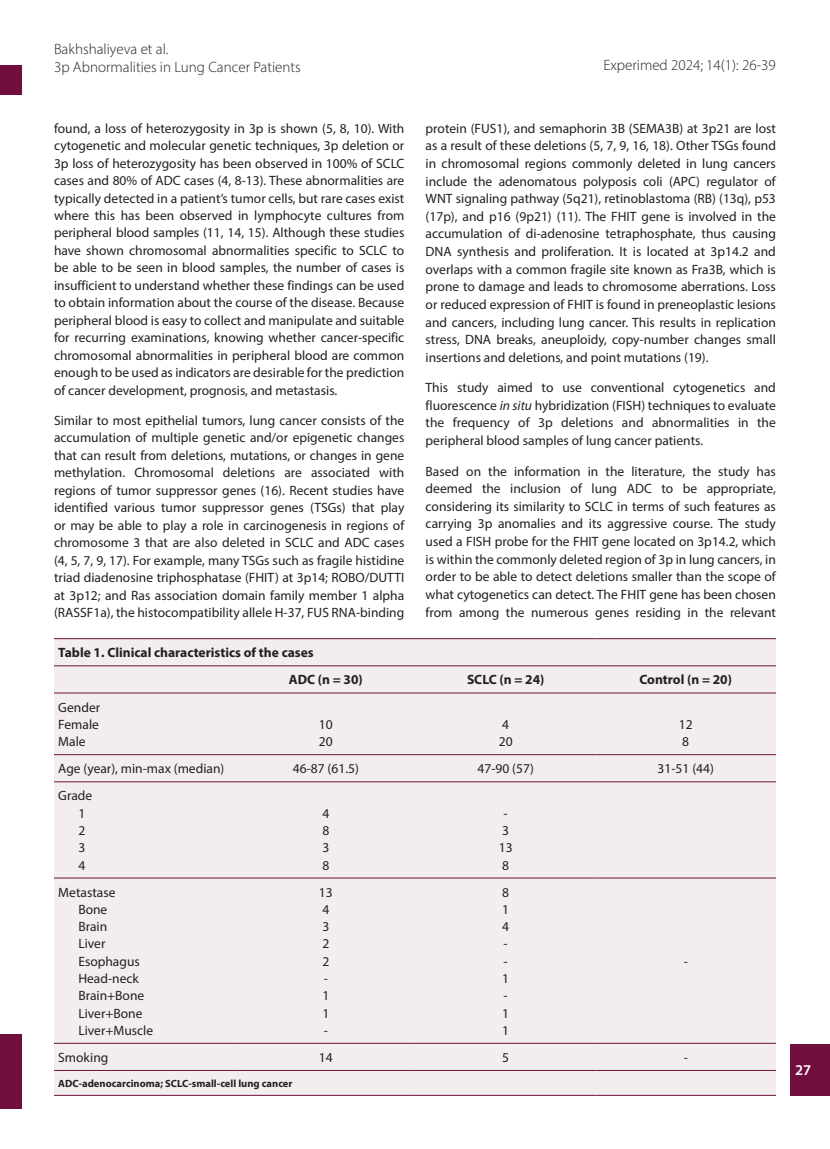
<style>
.page{position:relative;width:830px;height:1149px;background:#fff}
.page>*{position:absolute;margin:0;border:0;box-sizing:border-box;transform-origin:0 0}
.t1{font:300 15px/18px "Myriad Pro";color:#231f20}
.t2{font:600 15px "Myriad Pro";color:#fff}
.Metin{font:13.5px/17.4px "Myriad Pro";color:#231f20;text-align:justify}
.Ara_met{font:13.5px "Myriad Pro";color:#231f20}
.Tablo_baslik{font:700 13.5px "Myriad Pro";color:#231f20}
.Ara_baslik{font:700 13.5px "Myriad Pro";color:#231f20}
.Alt_metin{font:700 10.5px "Myriad Pro";color:#231f20}
.s1{font-style:italic}
</style>
<div class="page">
<div style="left:790px;top:1043px;width:39px;height:52px;background:#700f3d"></div>
<div style="left:0;top:66px;width:21px;height:29px;background:#700f3d"></div>
<hr style="left:0;top:1033px;width:21px;height:2px;background:#700f3d">
<div style="left:0;top:1034px;width:21px;height:74px;background:#700f3d"></div>
<div style="left:54px;top:639px;width:721px;height:455px;background:#f3eded"></div>
<hr style="left:54px;top:754px;width:182px;height:1px;background:#700f3d">
<hr style="left:236px;top:754px;width:179px;height:1px;background:#700f3d">
<hr style="left:415px;top:754px;width:180px;height:1px;background:#700f3d">
<hr style="left:595px;top:754px;width:180px;height:1px;background:#700f3d">
<hr style="left:54px;top:781px;width:182px;height:1px;background:#700f3d">
<hr style="left:236px;top:781px;width:179px;height:1px;background:#700f3d">
<hr style="left:415px;top:781px;width:180px;height:1px;background:#700f3d">
<hr style="left:595px;top:781px;width:180px;height:1px;background:#700f3d">
<hr style="left:54px;top:877px;width:182px;height:1px;background:#700f3d">
<hr style="left:236px;top:877px;width:179px;height:1px;background:#700f3d">
<hr style="left:415px;top:877px;width:180px;height:1px;background:#700f3d">
<hr style="left:595px;top:877px;width:180px;height:1px;background:#700f3d">
<hr style="left:54px;top:1042px;width:182px;height:1px;background:#700f3d">
<hr style="left:236px;top:1042px;width:179px;height:1px;background:#700f3d">
<hr style="left:415px;top:1042px;width:180px;height:1px;background:#700f3d">
<hr style="left:595px;top:1042px;width:180px;height:1px;background:#700f3d">
<hr style="left:54px;top:638px;width:182px;height:1px;background:#700f3d">
<hr style="left:236px;top:638px;width:179px;height:1px;background:#700f3d">
<hr style="left:415px;top:638px;width:180px;height:1px;background:#700f3d">
<hr style="left:595px;top:638px;width:180px;height:1px;background:#700f3d">
<hr style="left:54px;top:665px;width:182px;height:1px;background:#700f3d">
<hr style="left:236px;top:665px;width:179px;height:1px;background:#700f3d">
<hr style="left:415px;top:665px;width:180px;height:1px;background:#700f3d">
<hr style="left:595px;top:665px;width:180px;height:1px;background:#700f3d">
<hr style="left:54px;top:692px;width:182px;height:1px;background:#700f3d">
<hr style="left:236px;top:692px;width:179px;height:1px;background:#700f3d">
<hr style="left:415px;top:692px;width:180px;height:1px;background:#700f3d">
<hr style="left:595px;top:692px;width:180px;height:1px;background:#700f3d">
<hr style="left:54px;top:1069px;width:182px;height:1px;background:#700f3d">
<hr style="left:236px;top:1069px;width:179px;height:1px;background:#700f3d">
<hr style="left:415px;top:1069px;width:180px;height:1px;background:#700f3d">
<hr style="left:595px;top:1069px;width:180px;height:1px;background:#700f3d">
<hr style="left:54px;top:1094px;width:182px;height:1px;background:#700f3d">
<hr style="left:236px;top:1094px;width:179px;height:1px;background:#700f3d">
<hr style="left:415px;top:1094px;width:180px;height:1px;background:#700f3d">
<hr style="left:595px;top:1094px;width:180px;height:1px;background:#700f3d">
<p class="t1" style="left:54px;top:40px;width:248px">Bakhshaliyeva et al.<br>3p Abnormalities in Lung Cancer Patients</p>
<p class="Metin" style="left:54px;top:119px;width:351px">found, a loss of heterozygosity in 3p is shown (5, 8, 10). With cytogenetic and molecular genetic techniques, 3p deletion or 3p loss of heterozygosity has been observed in 100% of SCLC cases and 80% of ADC cases (4, 8-13). These abnormalities are typically detected in a patient’s tumor cells, but rare cases exist where this has been observed in lymphocyte cultures from peripheral blood samples (11, 14, 15). Although these studies have shown chromosomal abnormalities specific to SCLC to be able to be seen in blood samples, the number of cases is insufficient to understand whether these findings can be used to obtain information about the course of the disease. Because peripheral blood is easy to collect and manipulate and suitable for recurring examinations, knowing whether cancer-specific chromosomal abnormalities in peripheral blood are common enough to be used as indicators are desirable for the prediction of cancer development, prognosis, and metastasis.</p>
<p class="Metin" style="left:54px;top:411px;width:351px">Similar to most epithelial tumors, lung cancer consists of the accumulation of multiple genetic and/or epigenetic changes that can result from deletions, mutations, or changes in gene methylation. Chromosomal deletions are associated with regions of tumor suppressor genes (16). Recent studies have identified various tumor suppressor genes (TSGs) that play or may be able to play a role in carcinogenesis in regions of chromosome 3 that are also deleted in SCLC and ADC cases (4, 5, 7, 9, 17). For example, many TSGs such as fragile histidine triad diadenosine triphosphatase (FHIT) at 3p14; ROBO/DUTTI at 3p12; and Ras association domain family member 1 alpha (RASSF1a), the histocompatibility allele H-37, FUS RNA-binding</p>
<p class="t1" style="left:603px;top:55px;width:174px">Experimed 2024; 14(1): 26-39</p>
<p class="Metin" style="left:425px;top:119px;width:351px">protein (FUS1), and semaphorin 3B (SEMA3B) at 3p21 are lost as a result of these deletions (5, 7, 9, 16, 18). Other TSGs found in chromosomal regions commonly deleted in lung cancers include the adenomatous polyposis coli (APC) regulator of WNT signaling pathway (5q21), retinoblastoma (RB) (13q), p53 (17p), and p16 (9p21) (11). The FHIT gene is involved in the accumulation of di-adenosine tetraphosphate, thus causing DNA synthesis and proliferation. It is located at 3p14.2 and overlaps with a common fragile site known as Fra3B, which is prone to damage and leads to chromosome aberrations. Loss or reduced expression of FHIT is found in preneoplastic lesions and cancers, including lung cancer. This results in replication stress, DNA breaks, aneuploidy, copy-number changes small insertions and deletions, and point mutations (19).</p>
<p class="Metin" style="left:425px;top:378px;width:351px">This study aimed to use conventional cytogenetics and fluorescence <span class="s1">in situ</span> hybridization (FISH) techniques to evaluate the frequency of 3p deletions and abnormalities in the peripheral blood samples of lung cancer patients.</p>
<p class="Metin" style="left:425px;top:462px;width:351px">Based on the information in the literature, the study has deemed the inclusion of lung ADC to be appropriate, considering its similarity to SCLC in terms of such features as carrying 3p anomalies and its aggressive course. The study used a FISH probe for the FHIT gene located on 3p14.2, which is within the commonly deleted region of 3p in lung cancers, in order to be able to detect deletions smaller than the scope of what cytogenetics can detect. The FHIT gene has been chosen from among the numerous genes residing in the relevant</p>
<p class="Tablo_baslik" style="left:58px;top:643px;width:257px">Table 1. Clinical characteristics of the cases</p>
<p class="Ara_baslik" style="left:289px;top:671px;width:75px">ADC (n = 30)</p>
<p class="Ara_baslik" style="left:467px;top:671px;width:79px">SCLC (n = 24)</p>
<p class="Ara_baslik" style="left:639px;top:671px;width:94px">Control (n = 20)</p>
<p class="Ara_met" style="left:58px;top:698px;width:43px">Gender</p>
<p class="Ara_met" style="left:58px;top:715px;width:42px">Female</p>
<p class="Ara_met" style="left:58px;top:733px;width:29px">Male</p>
<p class="Ara_met" style="left:319px;top:715px;width:15px">10</p>
<p class="Ara_met" style="left:319px;top:733px;width:15px">20</p>
<p class="Ara_met" style="left:678px;top:715px;width:15px">12</p>
<p class="Ara_met" style="left:682px;top:733px;width:8px">8</p>
<p class="Ara_met" style="left:502px;top:715px;width:8px">4</p>
<p class="Ara_met" style="left:498px;top:733px;width:15px">20</p>
<p class="Ara_met" style="left:58px;top:760px;width:167px">Age (year), min-max (median)</p>
<p class="Ara_met" style="left:293px;top:760px;width:67px">46-87 (61.5)</p>
<p class="Ara_met" style="left:477px;top:760px;width:58px">47-90 (57)</p>
<p class="Ara_met" style="left:657px;top:760px;width:58px">31-51 (44)</p>
<p class="Ara_met" style="left:58px;top:787px;width:35px">Grade</p>
<p class="Ara_met" style="left:78px;top:804px;width:8px">1</p>
<p class="Ara_met" style="left:78px;top:821px;width:8px">2</p>
<p class="Ara_met" style="left:78px;top:839px;width:8px">3</p>
<p class="Ara_met" style="left:78px;top:856px;width:8px">4</p>
<p class="Ara_met" style="left:322px;top:804px;width:8px">4</p>
<p class="Ara_met" style="left:322px;top:821px;width:8px">8</p>
<p class="Ara_met" style="left:322px;top:839px;width:8px">3</p>
<p class="Ara_met" style="left:322px;top:856px;width:8px">8</p>
<p class="Ara_met" style="left:503px;top:804px;width:6px">-</p>
<p class="Ara_met" style="left:502px;top:821px;width:8px">3</p>
<p class="Ara_met" style="left:498px;top:839px;width:15px">13</p>
<p class="Ara_met" style="left:502px;top:856px;width:8px">8</p>
<p class="Ara_met" style="left:58px;top:883px;width:59px">Metastase</p>
<p class="Ara_met" style="left:78px;top:900px;width:31px">Bone</p>
<p class="Ara_met" style="left:78px;top:918px;width:30px">Brain</p>
<p class="Ara_met" style="left:78px;top:935px;width:29px">Liver</p>
<p class="Ara_met" style="left:78px;top:952px;width:63px">Esophagus</p>
<p class="Ara_met" style="left:78px;top:969px;width:62px">Head-neck</p>
<p class="Ara_met" style="left:78px;top:987px;width:67px">Brain+Bone</p>
<p class="Ara_met" style="left:78px;top:1004px;width:66px">Liver+Bone</p>
<p class="Ara_met" style="left:78px;top:1021px;width:76px">Liver+Muscle</p>
<p class="Ara_met" style="left:319px;top:883px;width:15px">13</p>
<p class="Ara_met" style="left:322px;top:900px;width:8px">4</p>
<p class="Ara_met" style="left:322px;top:918px;width:8px">3</p>
<p class="Ara_met" style="left:322px;top:935px;width:8px">2</p>
<p class="Ara_met" style="left:322px;top:952px;width:8px">2</p>
<p class="Ara_met" style="left:323px;top:969px;width:6px">-</p>
<p class="Ara_met" style="left:322px;top:987px;width:8px">1</p>
<p class="Ara_met" style="left:322px;top:1004px;width:8px">1</p>
<p class="Ara_met" style="left:323px;top:1021px;width:6px">-</p>
<p class="Ara_met" style="left:502px;top:883px;width:8px">8</p>
<p class="Ara_met" style="left:502px;top:900px;width:8px">1</p>
<p class="Ara_met" style="left:502px;top:918px;width:8px">4</p>
<p class="Ara_met" style="left:503px;top:935px;width:6px">-</p>
<p class="Ara_met" style="left:503px;top:952px;width:6px">-</p>
<p class="Ara_met" style="left:502px;top:969px;width:8px">1</p>
<p class="Ara_met" style="left:503px;top:987px;width:6px">-</p>
<p class="Ara_met" style="left:502px;top:1004px;width:8px">1</p>
<p class="Ara_met" style="left:502px;top:1021px;width:8px">1</p>
<p class="Ara_met" style="left:683px;top:952px;width:6px">-</p>
<p class="Ara_met" style="left:58px;top:1048px;width:52px">Smoking</p>
<p class="Ara_met" style="left:319px;top:1048px;width:15px">14</p>
<p class="Ara_met" style="left:502px;top:1048px;width:8px">5</p>
<p class="Ara_met" style="left:683px;top:1048px;width:6px">-</p>
<p class="Alt_metin" style="left:58px;top:1076px;width:235px">ADC-adenocarcinoma; SCLC-small-cell lung cancer</p>
<p class="t2" style="left:794px;top:1060px;width:18px">27</p>
</div>
